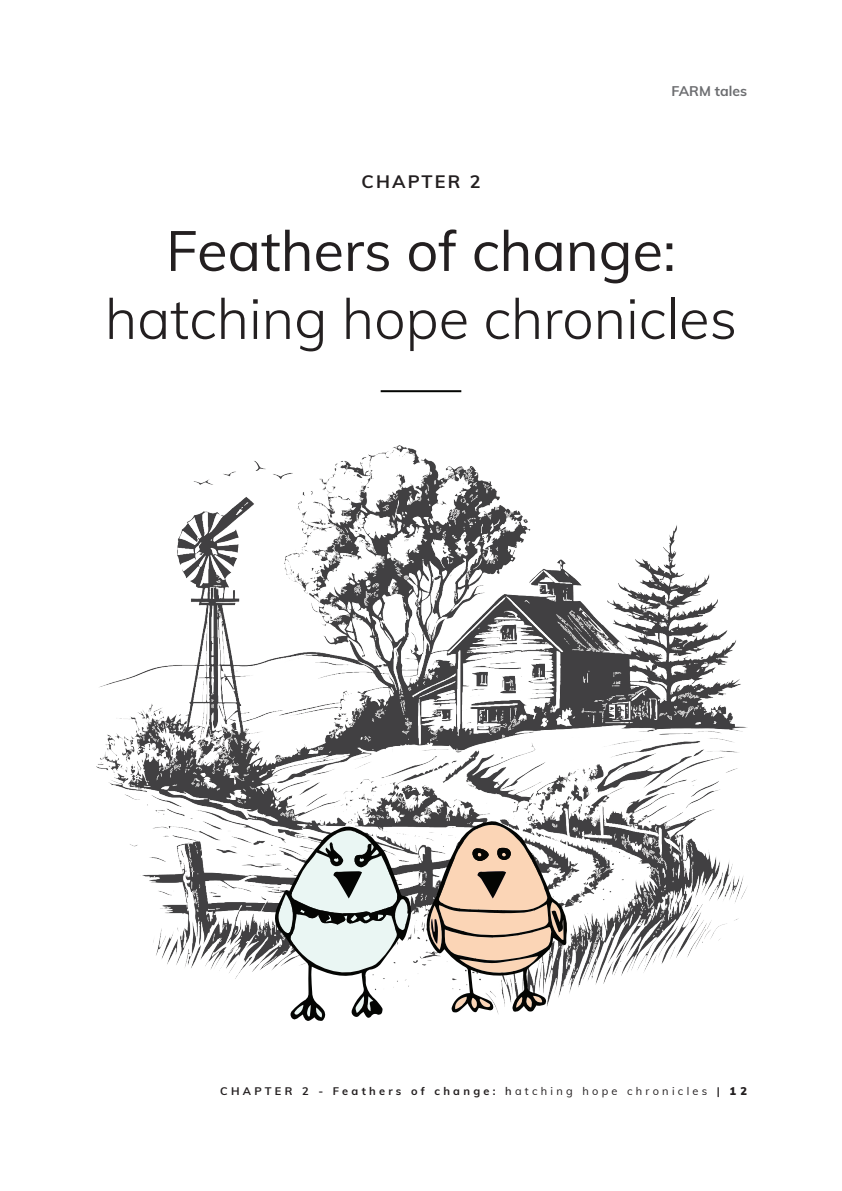
<style>
.page{position:relative;width:842px;height:1191px;background:#fff}
.page>*{position:absolute;margin:0;border:0;box-sizing:border-box;transform-origin:0 0}
.t1{font:300 56px "Muli";color:#231f20}
.t2{font:56px "Muli";color:#231f20}
.t3{font:700 18px "Muli";letter-spacing:.12em;color:#231f20}
.t4{font:700 14px "Muli";color:#6c6d70}
.t5{font:700 11px "Muli";letter-spacing:.3em;color:#231f20}
.s1{font-weight:600}
.s2{font-weight:400}
.s3{font-weight:900}
</style>
<div class="page">
<img style="left:96px;top:445px;width:651px;height:549px">
<hr style="left:381px;top:390px;width:80px;height:2px;background:#040503">
<svg style="left:273px;top:824px;width:139px;height:197px"></svg>
<svg style="left:424px;top:820px;width:144px;height:194px"></svg>
<h2 class="t3" style="left:361px;top:169px;width:120px">CHAPTER 2</h2>
<p class="t4" style="left:672px;top:81px;width:77px">FARM tales</p>
<h1 class="t2" style="left:166px;top:210px;width:511px">Feathers of change:</h1>
<h1 class="t1" style="left:105px;top:278px;width:634px">hatching hope chronicles</h1>
<p class="t5" style="left:220px;top:1083px;width:528px">CHAPTER 2 - Feathers of change: <span class="s1">h</span><span class="s2">atching hope chronicles</span> | <span class="s3">12</span></p>
</div>
